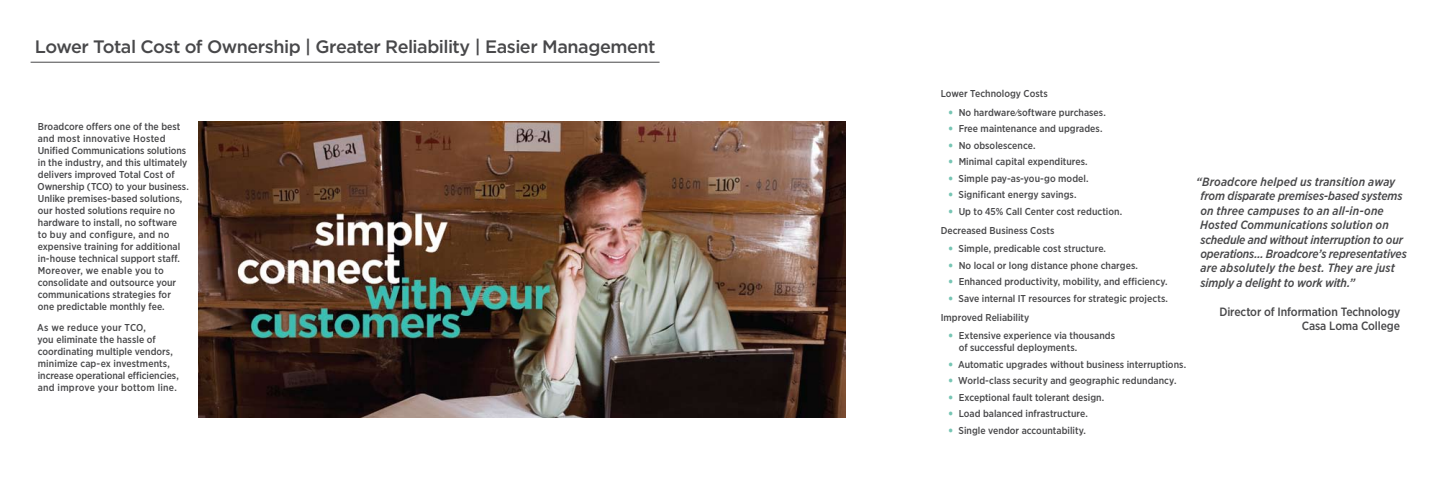
<style>
.page{position:relative;width:1440px;height:504px;background:#fff}
.page>*{position:absolute;margin:0;border:0;box-sizing:border-box;transform-origin:0 0}
.t1{font:500 18px "Gotham";letter-spacing:-.03em;color:#48484a}
.t2{font:italic 500 12px/14.4px "Gotham Narrow";letter-spacing:-.005em;color:#48484a}
.t3{font:500 12px/14.4px "Gotham Narrow";letter-spacing:-.01em;color:#48484a;text-align:right}
.t4{font:500 10px/12px "Gotham Narrow";letter-spacing:.005em;color:#48484a}
.s1{font-weight:900;color:#77c5b4}
</style>
<div class="page">
<img style="left:198px;top:122px;width:648px;height:296px">
<hr style="left:31px;top:62px;width:629px;height:1px;background:#48484a">
<h1 class="t1" style="left:35px;top:35px;width:622px">Lower Total Cost of Ownership | Greater Reliability | Easier Management</h1>
<p class="t4" style="left:38px;top:120px;width:153px">Broadcore offers one of the best and most innovative Hosted<br>Unified Communications solutions in the industry, and this ultimately delivers improved Total Cost of<br>Ownership (TCO) to your business.<br>Unlike premises-based solutions, our hosted solutions require no hardware to install, no software<br>to buy and configure, and no expensive training for additional in-house technical support staff.<br>Moreover, we enable you to consolidate and outsource your communications strategies for one predictable monthly fee.</p>
<p class="t4" style="left:37px;top:321px;width:143px">As we reduce your TCO,<br>you eliminate the hassle of coordinating multiple vendors, minimize cap-ex investments, increase operational efficiencies, and improve your bottom line.</p>
<p class="t4" style="left:941px;top:87px;width:109px">Lower Technology Costs</p>
<p class="t4" style="left:949px;top:106px;width:159px"><span class="s1">•</span> No hardware/software purchases.</p>
<p class="t4" style="left:949px;top:123px;width:155px"><span class="s1">•</span> Free maintenance and upgrades.</p>
<p class="t4" style="left:949px;top:139px;width:88px"><span class="s1">•</span> No obsolescence.</p>
<p class="t4" style="left:949px;top:156px;width:141px"><span class="s1">•</span> Minimal capital expenditures.</p>
<p class="t4" style="left:949px;top:172px;width:141px"><span class="s1">•</span> Simple pay-as-you-go model.</p>
<p class="t4" style="left:949px;top:189px;width:129px"><span class="s1">•</span> Significant energy savings.</p>
<p class="t4" style="left:941px;top:202px;width:183px;line-height:18.8px;text-indent:8px"><span class="s1">•</span> Up to 45% Call Center cost reduction.<br>Decreased Business Costs</p>
<p class="t4" style="left:949px;top:243px;width:159px"><span class="s1">•</span> Simple, predicable cost structure.</p>
<p class="t4" style="left:949px;top:259px;width:191px"><span class="s1">•</span> No local or long distance phone charges.</p>
<p class="t4" style="left:949px;top:276px;width:221px"><span class="s1">•</span> Enhanced productivity, mobility, and efficiency.</p>
<p class="t4" style="left:941px;top:289px;width:229px;line-height:18.8px;text-indent:8px"><span class="s1">•</span> Save internal IT resources for strategic projects.<br>Improved Reliability</p>
<p class="t4" style="left:959px;top:330px;width:158px;text-indent:-10px"><span class="s1">•</span> Extensive experience via thousands of successful deployments.</p>
<p class="t4" style="left:949px;top:358px;width:239px"><span class="s1">•</span> Automatic upgrades without business interruptions.</p>
<p class="t4" style="left:949px;top:375px;width:229px"><span class="s1">•</span> World-class security and geographic redundancy.</p>
<p class="t4" style="left:949px;top:391px;width:157px"><span class="s1">•</span> Exceptional fault tolerant design.</p>
<p class="t4" style="left:949px;top:408px;width:141px"><span class="s1">•</span> Load balanced infrastructure.</p>
<p class="t4" style="left:949px;top:424px;width:139px"><span class="s1">•</span> Single vendor accountability.</p>
<p class="t2" style="left:1200px;top:174px;width:208px;text-indent:-4px">“Broadcore helped us transition away from disparate premises-based systems on three campuses to an all-in-one Hosted Communications solution on schedule and without interruption to our operations... Broadcore’s representatives are absolutely the best. They are just simply a delight to work with.”</p>
<p class="t3" style="left:1219px;top:304px;width:183px">Director of Information Technology<br>Casa Loma College</p>
</div>
